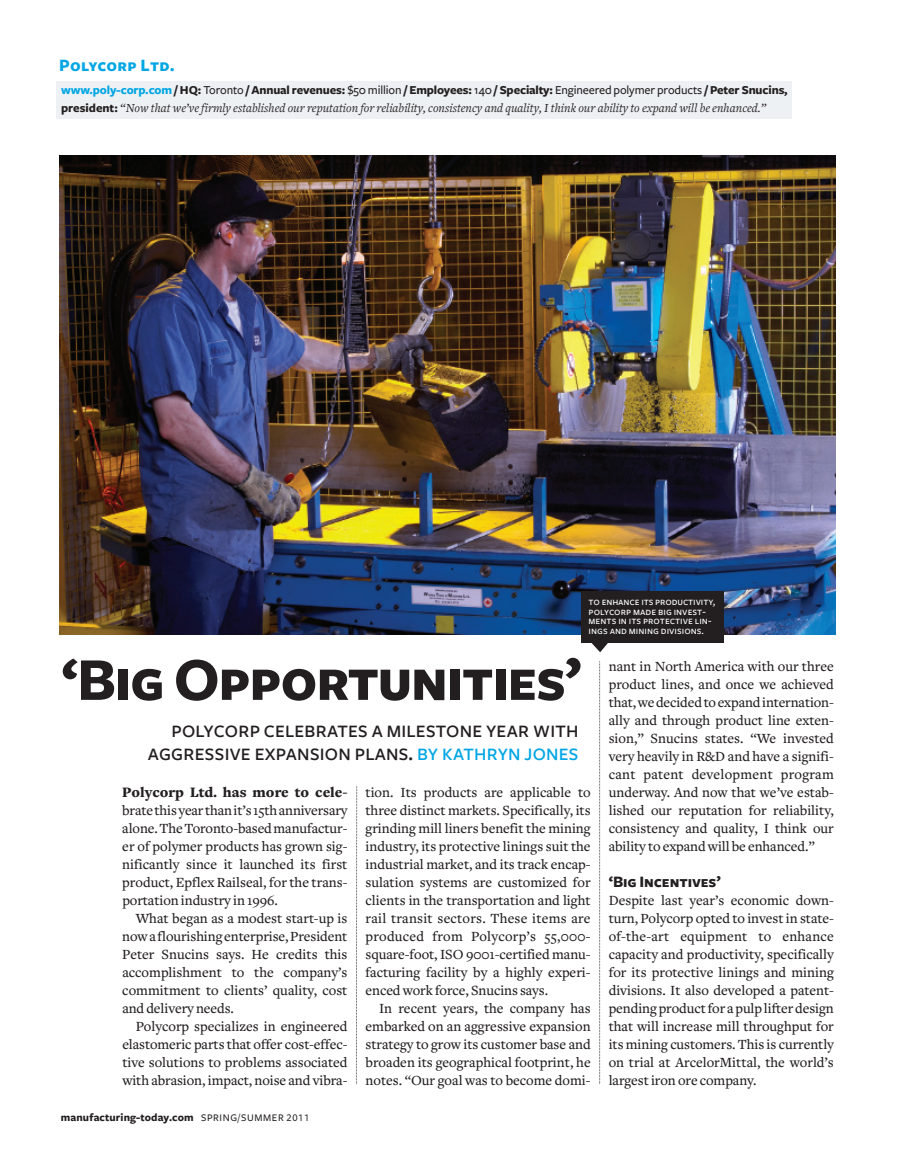
<style>
.page{position:relative;width:905px;height:1161px;background:#fff}
.page>*{position:absolute;margin:0;border:0;box-sizing:border-box;transform-origin:0 0}
.t1{font:63px "Freight Sans Bold SC";letter-spacing:-.025em;color:#231f20}
.t2{font:24px/22.5px "Freight Sans Medium SC";letter-spacing:-.02em;color:#231f20;text-align:right}
.t3{font:18px "Freight Sans Bold SC";letter-spacing:.015em;color:#00a6e4}
.t4{font:16.5px "Freight Sans Bold SC";letter-spacing:-.005em;color:#231f20}
.t5{font:900 15px "Freight Text";color:#231f20}
.t6{font:500 14.55px/18px "Freight Text";color:#231f20;text-align:justify}
.t7{font:italic 12.75px "Freight Text";color:#231f20}
.t8{font:700 12.6px "Freight Sans";letter-spacing:-.01em;color:#231f20}
.t9{font:700 11.25px "Freight Sans";letter-spacing:.01em;color:#231f20}
.t10{font:11.1px/9.4px "Freight Sans Medium SC";color:#fff}
.s1{color:#00a6e4}
.s2{font-weight:500}
.s3{font-family:"Freight Sans";font-weight:700;font-style:normal;font-size:12.6px}
.s4{font-weight:500;font-size:10.5px}
.s5{font-family:"Freight Sans Medium SC";font-weight:400;font-size:10.5px}
</style>
<div class="page">
<div style="left:57px;top:81px;width:734px;height:37px;background:#edf1f3"></div>
<img style="left:60px;top:155px;width:775px;height:479px">
<svg style="left:356px;top:786px;width:1px;height:298px"></svg>
<svg style="left:599px;top:661px;width:1px;height:423px"></svg>
<svg style="left:591px;top:643px;width:17px;height:9px"></svg>
<div style="left:581px;top:592px;width:142px;height:51px;background:#231f20"></div>
<p class="t3" style="left:59px;top:54px;width:117px">Polycorp Ltd.</p>
<p class="t8" style="left:61px;top:82px;width:728px"><span class="s1">www.poly-corp.com</span> / HQ: <span class="s2">Toronto</span> / Annual revenues: <span class="s2">$50 million</span> / Employees: <span class="s2">140</span> / Specialty: <span class="s2">Engineered polymer products</span> / Peter Snucins,</p>
<p class="t7" style="left:61px;top:100px;width:706px"><span class="s3">president:</span> “Now that we’vefirmly established our reputation for reliability, consistency and quality, I think our ability to expand will be enhanced.”</p>
<p class="t10" style="left:588px;top:597px;width:128px">to enhance its productivity, polycorp made big invest&shy;ments in its protective lin&shy;ings and mining divisions.</p>
<h1 class="t1" style="left:61px;top:641px;width:522px">‘Big Opportunities’</h1>
<h2 class="t2" style="left:147px;top:718px;width:433px">polycorp celebrates amilestone yearwith aggressive expansionplans. <span class="s1">by kathrynjones</span></h2>
<p class="t5" style="left:122px;top:783px;width:227px">Polycorp Ltd. has more to cele-</p>
<p class="t6" style="left:122px;top:801px;width:227px">bratethisyearthanit’s 15thanniversary alone.TheToronto-basedmanufactur&shy;er of polymer products has grown sig&shy;nificantly since it launched its first product, Epflex Railseal, for the trans&shy;portation industry in 1996.</p>
<p class="t6" style="left:122px;top:909px;width:227px;text-indent:13px">What began as a modest start-up is nowa flourishingenterprise,President Peter Snucins says. He credits this accomplishment to the company’s commitment to clients’ quality, cost and delivery needs.</p>
<p class="t6" style="left:122px;top:1017px;width:227px;text-indent:13px">Polycorp specializes in engineered elastomeric parts that offer cost-effec&shy;tive solutions to problems associated with abrasion, impact, noise and vibra-</p>
<p class="t9" style="left:61px;top:1111px;width:250px">manufacturing-today.com <span class="s4">SPRING/SUMMER</span> <span class="s5">2011</span></p>
<p class="t6" style="left:365px;top:783px;width:227px">tion. Its products are applicable to three distinct markets. Specifically, its grinding mill liners benefit the mining industry, its protective linings suit the industrial market, and its track encap&shy;sulation systems are customized for clients in the transportation and light rail transit sectors. These items are produced from Polycorp’s 55,000- square-foot, ISO 9001-certified manu&shy;facturing facility by a highly experi&shy;encedwork force, Snucins says.</p>
<p class="t6" style="left:365px;top:999px;width:227px;text-indent:14px">In recent years, the company has embarked on an aggressive expansion strategy to grow its customer base and broaden its geographical footprint, he notes. “Our goal was to become domi-</p>
<p class="t6" style="left:608px;top:657px;width:227px">nant in North America with our three product lines, and once we achieved that,wedecidedtoexpandinternation&shy;ally and through product line exten&shy;sion,” Snucins states. “We invested very heavily in R&amp;D and have a signifi&shy;cant patent development program underway. And now that we’ve estab&shy;lished our reputation for reliability, consistency and quality, I think our ability to expandwill be enhanced.”</p>
<p class="t4" style="left:608px;top:871px;width:114px">‘Big Incentives’</p>
<p class="t6" style="left:608px;top:891px;width:227px">Despite last year’s economic down&shy;turn, Polycorp opted to invest in state&shy;of-the-art equipment to enhance capacity and productivity, specifically for its protective linings and mining divisions. It also developed a patent&shy;pendingproductfor apulplifterdesign that will increase mill throughput for its mining customers. This is currently on trial at ArcelorMittal, the world’s largestiron ore company.</p>
</div>
